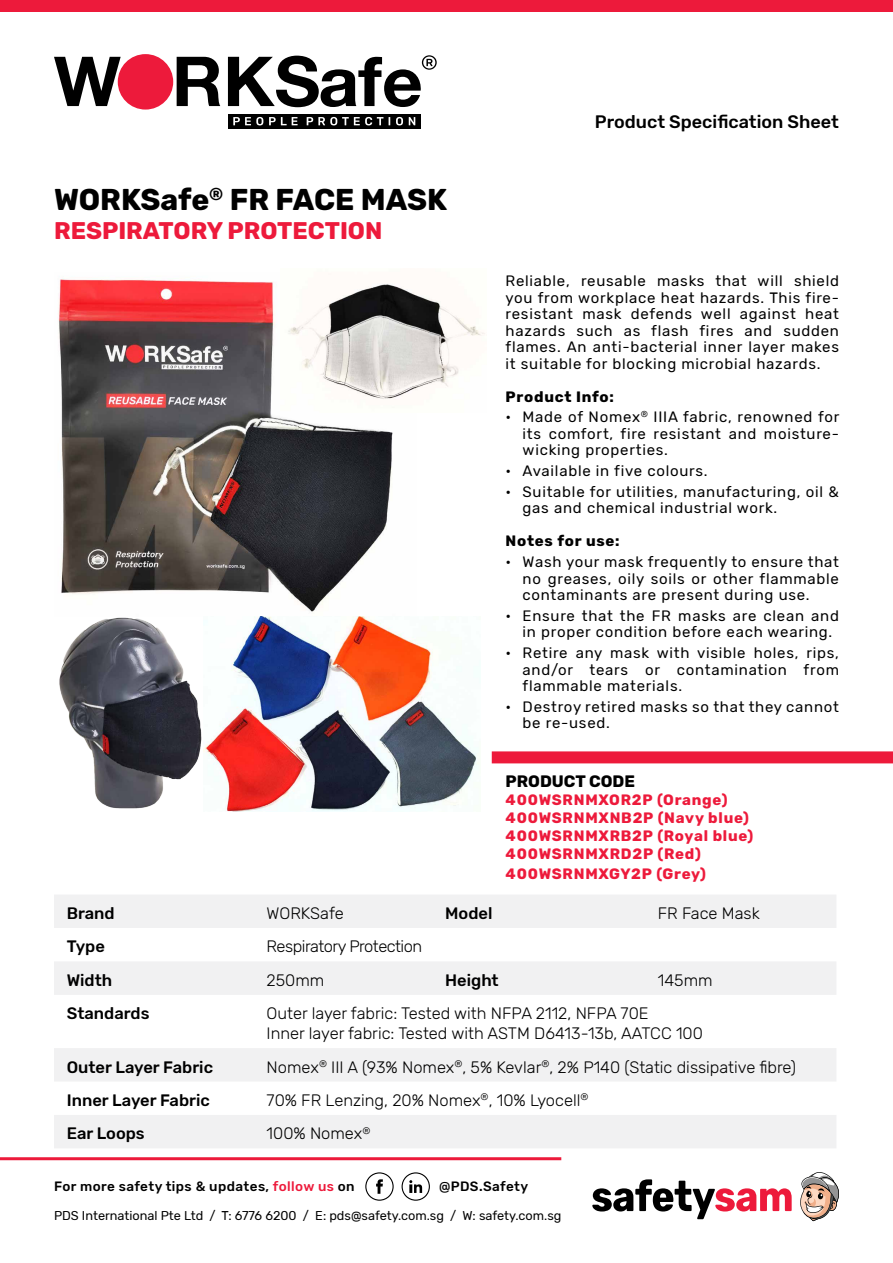
<style>
.page{position:relative;width:893px;height:1263px;background:#fff}
.page>*{position:absolute;margin:0;border:0;box-sizing:border-box;transform-origin:0 0}
.t1{font:700 30px "Rubik";color:#000}
.t2{font:700 24px "Rubik";color:#ed1a3b}
.t3{font:500 18px "Rubik";color:#000}
.t4{font:300 16.5px/19.8px "Rubik";color:#000}
.t5{font:500 16.5px "Rubik";color:#000}
.t6{font:300 16.5px "Rubik";letter-spacing:-.03em;color:#000}
.t7{font:700 16.5px "Rubik";color:#000}
.t8{font:15px/16.5px "Rubik";letter-spacing:.05em;color:#000;text-align:justify}
.t9{font:700 15px/18px "Rubik";letter-spacing:.05em;color:#ed1a3b}
.t10{font:700 15px "Rubik";letter-spacing:.05em;color:#000}
.t11{font:500 13.5px "Rubik";letter-spacing:.03em;color:#000}
.t12{font:12.75px "Rubik";color:#000}
.s1{color:#ed1a3b}
</style>
<div class="page">
<svg style="left:54px;top:57px;width:67px;height:49px"></svg>
<svg style="left:177px;top:57px;width:43px;height:49px"></svg>
<div style="left:118px;top:54px;width:55px;height:56px;background:#ed1a3b;border-radius:50%"></div>
<svg style="left:228px;top:55px;width:209px;height:52px"></svg>
<div style="left:228px;top:114px;width:193px;height:14px;background:#000"></div>
<svg style="left:233px;top:117px;width:30px;height:8px"></svg>
<svg style="left:269px;top:117px;width:29px;height:8px"></svg>
<svg style="left:307px;top:117px;width:76px;height:8px"></svg>
<svg style="left:396px;top:117px;width:7px;height:8px"></svg>
<svg style="left:409px;top:117px;width:6px;height:8px"></svg>
<div style="left:0;top:0;width:893px;height:12px;background:#ed1a3b"></div>
<svg style="left:365px;top:1172px;width:29px;height:29px"></svg>
<svg style="left:402px;top:1172px;width:28px;height:29px"></svg>
<hr style="left:0;top:1157px;width:561px;height:3px;background:#ed1a3b">
<svg style="left:592px;top:1179px;width:200px;height:40px"></svg>
<svg style="left:800px;top:1172px;width:39px;height:49px"></svg>
<svg style="left:54px;top:895px;width:782px;height:100px;fill:#f1f1f2"></svg>
<div style="left:492px;top:751px;width:401px;height:12px;background:#ed1a3b"></div>
<svg style="left:54px;top:1048px;width:782px;height:100px;fill:#f1f1f2"></svg>
<img style="left:58px;top:279px;width:335px;height:333px">
<img style="left:212px;top:616px;width:267px;height:195px">
<img style="left:59px;top:617px;width:153px;height:192px">
<img style="left:281px;top:279px;width:204px;height:134px">
<h1 class="t1" style="left:54px;top:182px;width:395px">WORKSafe<sup>®</sup> FR FACE MASK</h1>
<h2 class="t2" style="left:54px;top:217px;width:330px">RESPIRATORY PROTECTION</h2>
<p class="t3" style="left:595px;top:112px;width:246px">Product Specification Sheet</p>
<p class="t8" style="left:506px;top:273px;width:335px">Reliable, reusable masks that will shield you from workplace heat hazards. This fire&shy;resistant mask defends well against heat hazards such as flash fires and sudden flames. An anti-bacterial inner layer makes it suitable for blocking microbial hazards.</p>
<p class="t10" style="left:506px;top:388px;width:110px">Product Info:</p>
<p class="t8" style="left:523px;top:409px;width:318px;text-indent:-17px">• Made of Nomex<sup>®</sup> IIIA fabric, renowned for its comfort, fire resistant and moisture&shy;wicking properties.</p>
<p class="t8" style="left:506px;top:463px;width:204px">• Available in five colours.</p>
<p class="t8" style="left:523px;top:484px;width:318px;text-indent:-17px">• Suitable for utilities, manufacturing, oil &amp; gas and chemical industrial work.</p>
<p class="t10" style="left:506px;top:532px;width:116px">Notes for use:</p>
<p class="t8" style="left:523px;top:554px;width:318px;text-indent:-17px">• Wash your mask frequently to ensure that no greases, oily soils or other flammable contaminants are present during use.</p>
<p class="t8" style="left:523px;top:608px;width:318px;text-indent:-17px">• Ensure that the FR masks are clean and in proper condition before each wearing.</p>
<p class="t8" style="left:523px;top:645px;width:318px;text-indent:-17px">• Retire any mask with visible holes, rips, and/or tears or contamination from flammable materials.</p>
<p class="t8" style="left:523px;top:699px;width:318px;text-indent:-17px">• Destroy retired masks so that they cannot be re-used.</p>
<p class="t7" style="left:506px;top:772px;width:131px">PRODUCT CODE</p>
<p class="t9" style="left:506px;top:791px;width:249px">400WSRNMXOR2P (Orange)<br>400WSRNMXNB2P (Navy blue)<br>400WSRNMXRB2P (Royal blue)<br>400WSRNMXRD2P (Red)</p>
<p class="t9" style="left:506px;top:865px;width:202px">400WSRNMXGY2P (Grey)</p>
<p class="t5" style="left:67px;top:904px;width:49px">Brand</p>
<p class="t4" style="left:267px;top:904px;width:79px">WORKSafe</p>
<p class="t5" style="left:445px;top:904px;width:49px">Model</p>
<p class="t4" style="left:658px;top:904px;width:103px">FR Face Mask</p>
<p class="t5" style="left:67px;top:937px;width:40px">Type</p>
<p class="t6" style="left:267px;top:937px;width:157px">Respiratory Protection</p>
<p class="t5" style="left:67px;top:971px;width:47px">Width</p>
<p class="t4" style="left:267px;top:971px;width:59px">250mm</p>
<p class="t5" style="left:445px;top:971px;width:55px">Height</p>
<p class="t4" style="left:658px;top:971px;width:56px">145mm</p>
<p class="t5" style="left:67px;top:1004px;width:84px">Standards</p>
<p class="t4" style="left:267px;top:1004px;width:438px">Outer layer fabric: Tested with NFPA 2112, NFPA 70E<br>Inner layer fabric: Tested with ASTM D6413-13b, AATCC 100</p>
<p class="t5" style="left:67px;top:1057px;width:148px">Outer Layer Fabric</p>
<p class="t4" style="left:267px;top:1057px;width:531px">Nomex<sup>®</sup> III A (93% Nomex<sup>®</sup>, 5% Kevlar<sup>®</sup>, 2% P140 (Static dissipative fibre)</p>
<p class="t5" style="left:67px;top:1091px;width:145px">Inner Layer Fabric</p>
<p class="t4" style="left:267px;top:1091px;width:323px">70% FR Lenzing, 20% Nomex<sup>®</sup>, 10% Lyocell<sup>®</sup></p>
<p class="t5" style="left:67px;top:1124px;width:79px">Ear Loops</p>
<p class="t4" style="left:267px;top:1124px;width:105px">100% Nomex<sup>®</sup></p>
<p class="t11" style="left:54px;top:1179px;width:302px">For more safety tips &amp; updates, <span class="s1">follow us</span> on</p>
<p class="t11" style="left:439px;top:1179px;width:91px">@PDS.Safety</p>
<p class="t12" style="left:54px;top:1208px;width:509px">PDS International Pte Ltd / T: 6776 6200 / E: pds@safety.com.sg / W: safety.com.sg</p>
</div>
